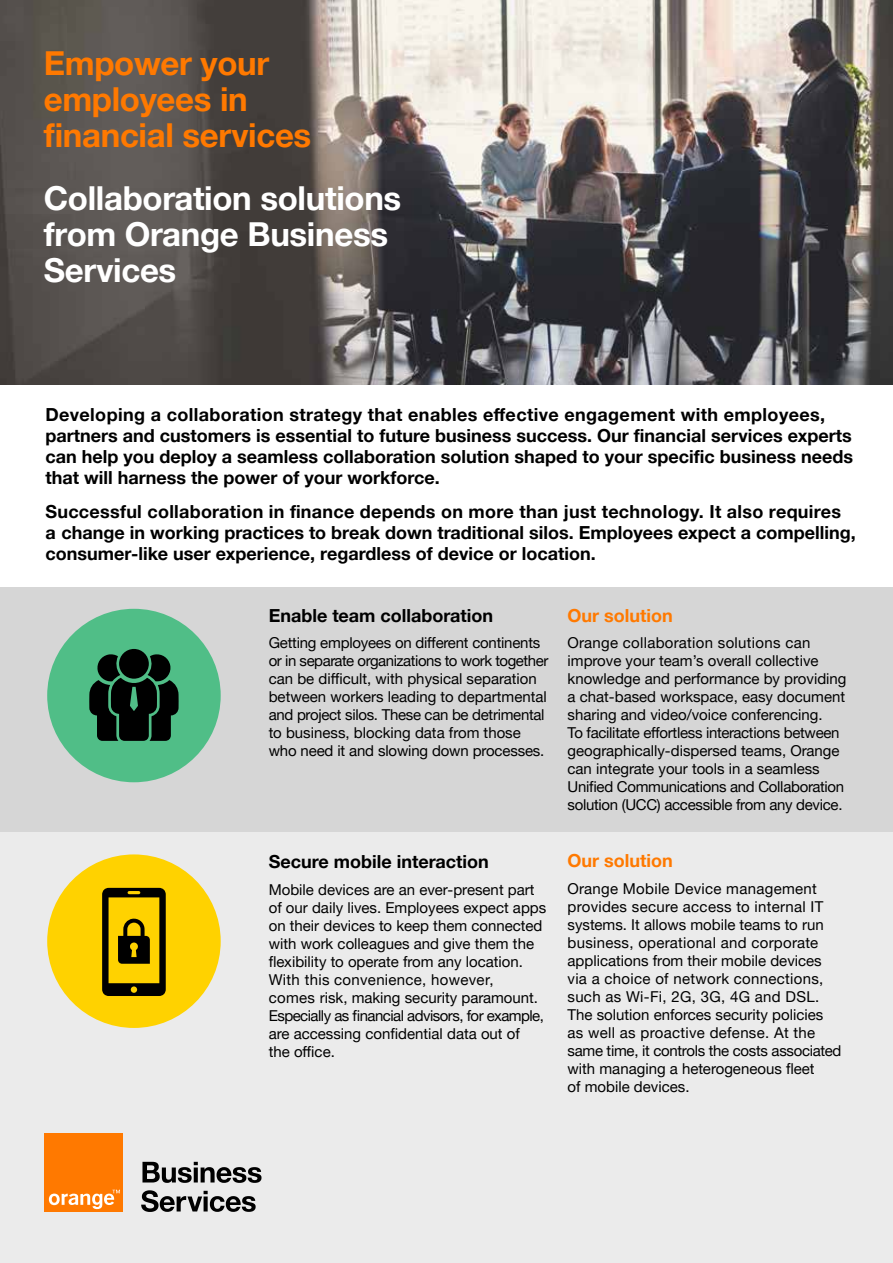
<style>
.page{position:relative;width:893px;height:1263px;background:#fff}
.page>*{position:absolute;margin:0;border:0;box-sizing:border-box;transform-origin:0 0}
.t1{font:700 33px/36px "Helvetica Neue";letter-spacing:-.01em;color:#fff}
.t2{font:700 33px/36px "Helvetica Neue";letter-spacing:-.01em;color:#ff7900}
.t3{font:700 18px/21px "Helvetica Neue";color:#000}
.t4{font:700 18px "Helvetica Neue";color:#ff7900}
.t5{font:15px/18px "Helvetica Neue";color:#000}
</style>
<div class="page">
<div style="left:0;top:587px;width:893px;height:274px;background:#d6d6d6"></div>
<div style="left:47px;top:609px;width:174px;height:173px;background:#50be87;border-radius:50%"></div>
<div style="left:119px;top:649px;width:30px;height:30px;background:#000;border-radius:50%"></div>
<svg style="left:89px;top:653px;width:90px;height:88px"></svg>
<img style="left:0;top:0;width:893px;height:385px">
<div style="left:0;top:832px;width:893px;height:431px;background:#ebebeb"></div>
<div style="left:47px;top:854px;width:174px;height:174px;background:#ffd200;border-radius:50%"></div>
<div style="left:45px;top:1133px;width:78px;height:78px;background:#ff7900"></div>
<svg style="left:49px;top:1190px;width:71px;height:19px"></svg>
<svg style="left:142px;top:1162px;width:119px;height:21px"></svg>
<svg style="left:141px;top:1190px;width:115px;height:22px"></svg>
<svg style="left:102px;top:888px;width:64px;height:108px"></svg>
<h1 class="t2" style="left:44px;top:45px;width:269px">Empower your employees in financial services</h1>
<h1 class="t1" style="left:44px;top:180px;width:359px">Collaboration solutions from Orange Business<br>Services</h1>
<p class="t3" style="left:45px;top:404px;width:809px">Developing a collaboration strategy that enables effective engagement with employees, partners and customers is essential to future business success. Our financial services experts can help you deploy a seamless collaboration solution shaped to your specific business needs that will harness the power of your workforce.</p>
<p class="t3" style="left:45px;top:501px;width:812px">Successful collaboration in finance depends on more than just technology. It also requires a change in working practices to break down traditional silos. Employees expect a compelling, consumer-like user experience, regardless of device or location.</p>
<p class="t3" style="left:269px;top:605px;width:226px">Enable team collaboration</p>
<p class="t5" style="left:269px;top:634px;width:281px">Getting employees on different continents or in separate organizations to work together can be difficult, with physical separation between workers leading to departmental and project silos. These can be detrimental to business, blocking data from those who need it and slowing down processes.</p>
<p class="t3" style="left:269px;top:851px;width:222px">Secure mobile interaction</p>
<p class="t5" style="left:269px;top:880px;width:279px">Mobile devices are an ever-present part of our daily lives. Employees expect apps on their devices to keep them connected with work colleagues and give them the flexibility to operate from any location.<br>With this convenience, however,<br>comes risk, making security paramount.<br>Especially as financial advisors, for example, are accessing confidential data out of<br>the office.</p>
<p class="t4" style="left:568px;top:604px;width:107px">Our solution</p>
<p class="t5" style="left:567px;top:634px;width:280px">Orange collaboration solutions can improve your team’s overall collective knowledge and performance by providing a chat-based workspace, easy document sharing and video/voice conferencing.<br>To facilitate effortless interactions between geographically-dispersed teams, Orange can integrate your tools in a seamless Unified Communications and Collaboration solution (UCC) accessible from any device.</p>
<p class="t4" style="left:567px;top:850px;width:107px">Our solution</p>
<p class="t5" style="left:567px;top:879px;width:275px">Orange Mobile Device management provides secure access to internal IT systems. It allows mobile teams to run business, operational and corporate applications from their mobile devices via a choice of network connections, such as Wi-Fi, 2G, 3G, 4G and DSL.<br>The solution enforces security policies as well as proactive defense. At the same time, it controls the costs associated with managing a heterogeneous fleet<br>of mobile devices.</p>
</div>
